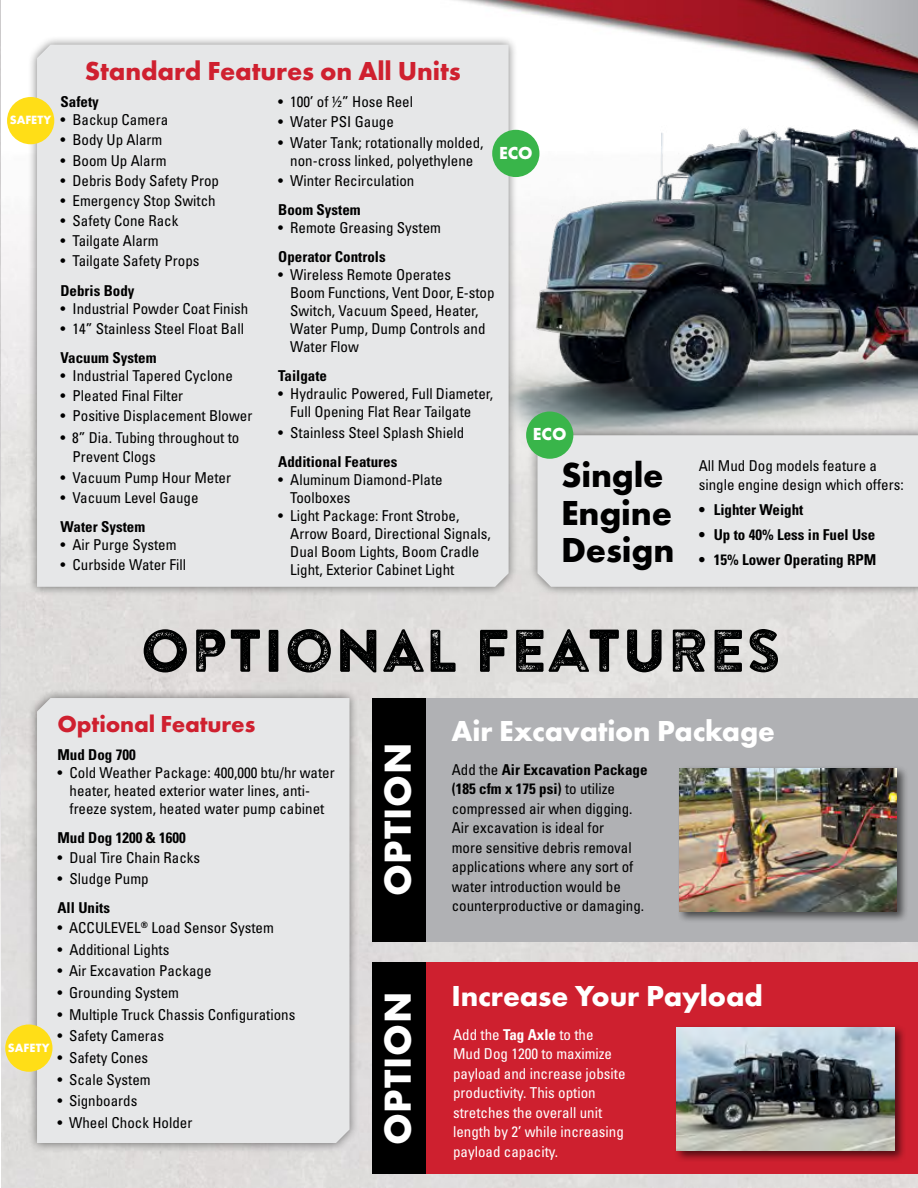
<style>
.page{position:relative;width:918px;height:1188px;background:#fff}
.page>*{position:absolute;margin:0;border:0;box-sizing:border-box;transform-origin:0 0}
.t1{font:60px "Brandon Printed Two";letter-spacing:-.005em;color:#000101}
.t2{font:700 39px "Futura PT";letter-spacing:.02em;color:#fff}
.t3{font:700 36px/37.5px "Futura PT";letter-spacing:-.005em;color:#000}
.t4{font:700 30px "Futura PT";letter-spacing:-.005em;color:#fff}
.t5{font:700 27px "Futura PT";letter-spacing:-.005em;color:#cf202f}
.t6{font:700 24px "Futura PT";letter-spacing:-.005em;color:#cf202f}
.t7{font:700 18.15px "Futura PT";color:#fff}
.t8{font:condensed 15px/18px "Univers LT Std";color:#000}
.t9{font:700 condensed 15px "Univers LT Std";color:#000}
.t10{font:condensed 15px/19.5px "Univers LT Std";color:#fff}
.t11{font:700 12.45px "Futura PT";color:#fff}
.s1{font-weight:700}
</style>
<div class="page">
<img style="left:0;top:0;width:918px;height:1188px">
<img style="left:518px;top:100px;width:400px;height:358px">
<div style="left:27px;top:35px;width:491px;height:562px;background:#000;opacity:.5"></div>
<div style="left:37px;top:45px;width:472px;height:542px;background:#e6e7e8"></div>
<div style="left:7px;top:97px;width:47px;height:47px;background:#ffde17;border-radius:50%"></div>
<div style="left:27px;top:689px;width:332px;height:463px;background:#000;opacity:.5"></div>
<div style="left:37px;top:698px;width:313px;height:445px;background:#e6e7e8"></div>
<div style="left:5px;top:1024px;width:47px;height:48px;background:#ffde17;border-radius:50%"></div>
<div style="left:425px;top:698px;width:493px;height:243px;background:#b0b1b4"></div>
<div style="left:372px;top:698px;width:54px;height:243px;background:#000"></div>
<div style="left:678px;top:765px;width:231px;height:158px;background:#000;opacity:.6"></div>
<img style="left:679px;top:768px;width:218px;height:143px">
<div style="left:424px;top:963px;width:494px;height:211px;background:#ce202f"></div>
<div style="left:372px;top:963px;width:54px;height:211px;background:#000"></div>
<div style="left:528px;top:426px;width:390px;height:170px;background:#000;opacity:.5"></div>
<div style="left:537px;top:435px;width:381px;height:152px;background:#e6e7e8"></div>
<div style="left:526px;top:412px;width:47px;height:47px;background:#39b54a;border-radius:50%"></div>
<div style="left:674px;top:1024px;width:232px;height:139px;background:#000;opacity:.6"></div>
<img style="left:677px;top:1027px;width:217px;height:123px">
<div style="left:492px;top:130px;width:47px;height:47px;background:#39b54a;border-radius:50%"></div>
<p class="t11" style="left:10px;top:112px;width:43px">SAFETY</p>
<h3 class="t5" style="left:85px;top:54px;width:377px">Standard Features on All Units</h3>
<p class="t8" style="left:278px;top:93px;width:136px">• 100’ of ½” Hose Reel</p>
<p class="t8" style="left:278px;top:113px;width:117px">• Water PSI Gauge</p>
<p class="t8" style="left:278px;top:133px;width:207px;text-align:center">• Water Tank; rotationally molded, non-cross linked, polyethylene</p>
<p class="t8" style="left:278px;top:171px;width:138px">• Winter Recirculation</p>
<p class="t9" style="left:278px;top:200px;width:84px">Boom System</p>
<p class="t8" style="left:278px;top:218px;width:164px">• Remote Greasing System</p>
<p class="t9" style="left:278px;top:248px;width:109px">Operator Controls</p>
<p class="t8" style="left:290px;top:266px;width:206px;text-indent:-12px">• Wireless Remote Operates<br>Boom Functions, Vent Door, E-stop<br>Switch, Vacuum Speed, Heater,<br>Water Pump, Dump Controls and<br>Water Flow</p>
<p class="t9" style="left:278px;top:367px;width:50px">Tailgate</p>
<p class="t8" style="left:290px;top:385px;width:205px;text-indent:-12px">• Hydraulic Powered, Full Diameter,<br>Full Opening Flat Rear Tailgate</p>
<p class="t8" style="left:278px;top:423px;width:188px">• Stainless Steel Splash Shield</p>
<p class="t9" style="left:278px;top:452px;width:121px">Additional Features</p>
<p class="t8" style="left:290px;top:470px;width:154px;text-indent:-12px">• Aluminum Diamond-Plate<br>Toolboxes</p>
<p class="t8" style="left:290px;top:506px;width:202px;text-indent:-12px">• Light Package: Front Strobe,<br>Arrow Board, Directional Signals,<br>Dual Boom Lights, Boom Cradle<br>Light, Exterior Cabinet Light</p>
<p class="t9" style="left:61px;top:93px;width:40px">Safety</p>
<p class="t8" style="left:61px;top:111px;width:109px">• Backup Camera</p>
<p class="t8" style="left:61px;top:131px;width:103px">• Body Up Alarm</p>
<p class="t8" style="left:61px;top:151px;width:108px">• Boom Up Alarm</p>
<p class="t8" style="left:61px;top:171px;width:160px">• Debris Body Safety Prop</p>
<p class="t8" style="left:61px;top:191px;width:157px">• Emergency Stop Switch</p>
<p class="t8" style="left:61px;top:212px;width:119px">• Safety Cone Rack</p>
<p class="t8" style="left:61px;top:232px;width:100px">• Tailgate Alarm</p>
<p class="t8" style="left:61px;top:252px;width:141px">• Tailgate Safety Props</p>
<p class="t9" style="left:61px;top:281px;width:76px">Debris Body</p>
<p class="t8" style="left:61px;top:299px;width:189px">• Industrial Powder Coat Finish</p>
<p class="t8" style="left:61px;top:319px;width:185px">• 14” Stainless Steel Float Ball</p>
<p class="t9" style="left:61px;top:348px;width:98px">Vacuum System</p>
<p class="t8" style="left:61px;top:366px;width:174px">• Industrial Tapered Cyclone</p>
<p class="t8" style="left:61px;top:387px;width:124px">• Pleated Final Filter</p>
<p class="t8" style="left:61px;top:407px;width:193px">• Positive Displacement Blower</p>
<p class="t8" style="left:73px;top:428px;width:168px;line-height:19.5px;text-indent:-12px">• 8” Dia. Tubing throughout to<br>Prevent Clogs</p>
<p class="t8" style="left:61px;top:468px;width:172px">• Vacuum Pump Hour Meter</p>
<p class="t8" style="left:61px;top:488px;width:140px">• Vacuum Level Gauge</p>
<p class="t9" style="left:61px;top:517px;width:86px">Water System</p>
<p class="t8" style="left:61px;top:535px;width:118px">• Air Purge System</p>
<p class="t8" style="left:61px;top:556px;width:127px">• Curbside Water Fill</p>
<p class="t7" style="left:499px;top:141px;width:35px">ECO</p>
<p class="t7" style="left:533px;top:423px;width:35px">ECO</p>
<h3 class="t3" style="left:561px;top:456px;width:115px">Single<br>Engine<br>Design</h3>
<p class="t8" style="left:699px;top:455px;width:206px;line-height:19.5px">All Mud Dog models feature a single engine design which offers:</p>
<p class="t9" style="left:699px;top:501px;width:106px">• Lighter Weight</p>
<p class="t9" style="left:699px;top:525px;width:178px">• Up to 40% Less in Fuel Use</p>
<p class="t9" style="left:699px;top:550px;width:179px">• 15% Lower Operating RPM</p>
<h1 class="t1" style="left:140px;top:613px;width:643px">OPTIONAL FEATURES</h1>
<h3 class="t6" style="left:58px;top:709px;width:199px">Optional Features</h3>
<p class="t9" style="left:58px;top:745px;width:80px">Mud Dog 700</p>
<p class="t8" style="left:70px;top:763px;width:267px;text-indent:-12px">• Cold Weather Package: 400,000 btu/hr water heater, heated exterior water lines, anti&shy;freeze system, heated water pump cabinet</p>
<p class="t9" style="left:58px;top:828px;width:130px">Mud Dog 1200 &amp; 1600</p>
<p class="t8" style="left:58px;top:848px;width:144px">• Dual Tire Chain Racks</p>
<p class="t8" style="left:58px;top:870px;width:93px">• Sludge Pump</p>
<p class="t9" style="left:58px;top:899px;width:54px">All Units</p>
<p class="t8" style="left:58px;top:918px;width:218px">• ACCULEVEL<sup>®</sup> Load Sensor System</p>
<p class="t8" style="left:57px;top:940px;width:113px">• Additional Lights</p>
<p class="t8" style="left:57px;top:962px;width:156px">• Air Excavation Package</p>
<p class="t8" style="left:57px;top:983px;width:123px">• Grounding System</p>
<p class="t8" style="left:57px;top:1005px;width:239px">• Multiple Truck Chassis Configurations</p>
<p class="t8" style="left:57px;top:1027px;width:108px">• Safety Cameras</p>
<p class="t8" style="left:57px;top:1048px;width:92px">• Safety Cones</p>
<p class="t8" style="left:57px;top:1070px;width:95px">• Scale System</p>
<p class="t8" style="left:57px;top:1092px;width:81px">• Signboards</p>
<p class="t8" style="left:57px;top:1113px;width:136px">• Wheel Chock Holder</p>
<p class="t11" style="left:8px;top:1040px;width:43px">SAFETY</p>
<h2 class="t2" style="left:373px;top:896px;width:155px;rotate:-90deg">OPTION</h2>
<h2 class="t2" style="left:373px;top:1145px;width:155px;rotate:-90deg">OPTION</h2>
<h3 class="t4" style="left:452px;top:711px;width:325px">Air Excavation Package</h3>
<p class="t8" style="left:452px;top:759px;width:197px;line-height:19.5px">Add the <span class="s1">Air Excavation Package (185 cfm x 175 psi)</span> to utilize compressed air when digging.<br>Air excavation is ideal for<br>more sensitive debris removal applications where any sort of water introduction would be</p>
<p class="t8" style="left:452px;top:897px;width:194px">counterproductive or damaging.</p>
<h3 class="t4" style="left:452px;top:977px;width:313px">Increase Your Payload</h3>
<p class="t10" style="left:453px;top:1024px;width:174px">Add the <span class="s1">Tag Axle</span> to the<br>Mud Dog 1200 to maximize payload and increase jobsite productivity. This option stretches the overall unit length by 2’ while increasing</p>
<p class="t10" style="left:453px;top:1141px;width:107px">payload capacity.</p>
</div>
